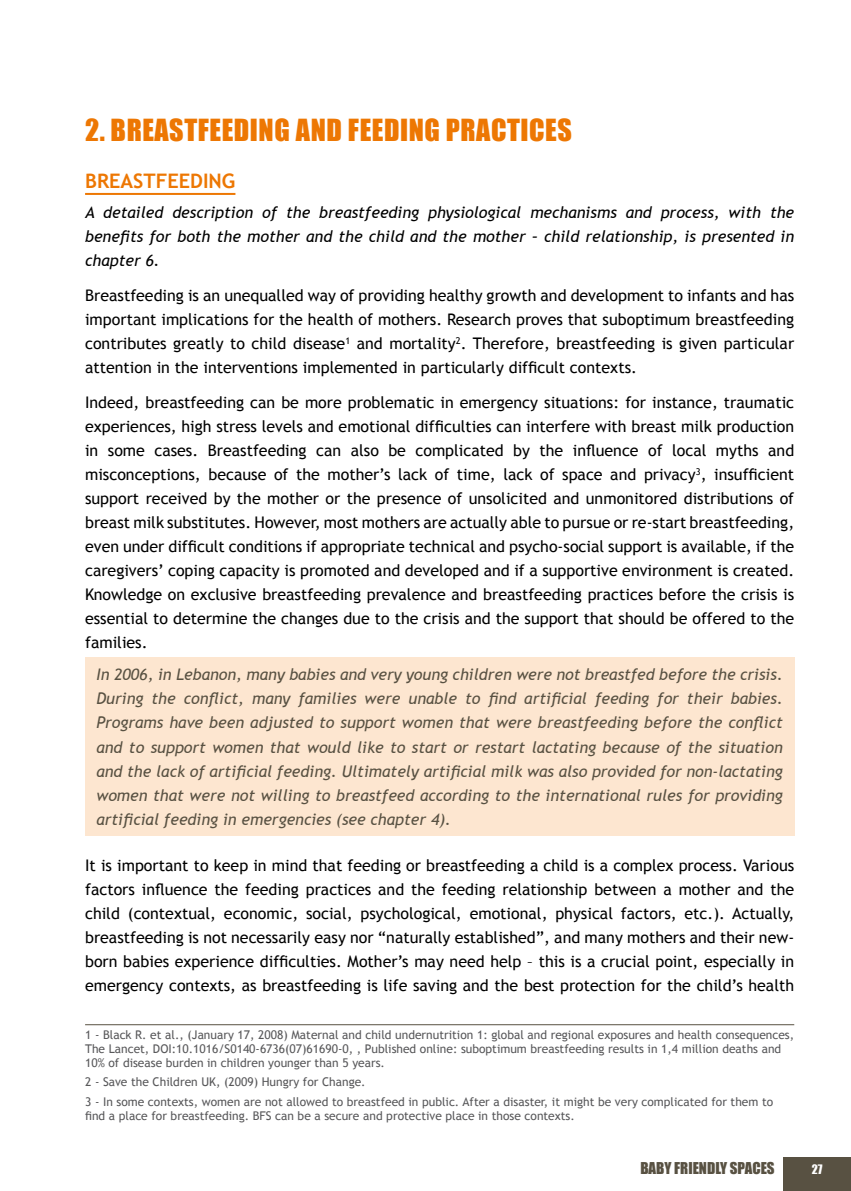
<style>
.page{position:relative;width:851px;height:1191px;background:#fff}
.page>*{position:absolute;margin:0;border:0;box-sizing:border-box;transform-origin:0 0}
.t1{font:28px "Impact";color:#ed7703}
.t2{font:700 20px "Trebuchet MS";color:#ed7703}
.t3{font:16px/24px "Trebuchet MS";color:#000;text-align:justify}
.t4{font:italic 16px/24px "Trebuchet MS";color:#585142;text-align:justify}
.t5{font:italic 16px/24px "Trebuchet MS";color:#000;text-align:justify}
.t6{font:15px "Impact";color:#585142}
.t7{font:12px/14px "Trebuchet MS";color:#58585a}
.t8{font:12px "Impact";color:#fff}
</style>
<div class="page">
<div style="left:782px;top:1157px;width:68px;height:34px;background:#585142"></div>
<hr style="left:85px;top:193px;width:150px;height:2px;background:#ed7703">
<div style="left:85px;top:657px;width:709px;height:179px;background:#fde6d0"></div>
<hr style="left:85px;top:1024px;width:709px;height:1px;background:#585142">
<h1 class="t1" style="left:85px;top:113px;width:56px">2. BREASTFEEDING</h1>
<h1 class="t1" style="left:296px;top:113px;width:17px">AND</h1>
<h1 class="t1" style="left:348px;top:113px;width:14px">FEEDING</h1>
<h1 class="t1" style="left:446px;top:113px;width:15px">PRACTICES</h1>
<p class="t2" style="left:85px;top:168px;width:152px">BREASTFEEDING</p>
<p class="t5" style="left:85px;top:200px;width:710px">A detailed description of the breastfeeding physiological mechanisms and process, with the benefits for both the mother and the child and the mother – child relationship, is presented in chapter 6.</p>
<p class="t3" style="left:85px;top:283px;width:710px">Breastfeeding is an unequalled way of providing healthy growth and development to infants and has important implications for the health of mothers. Research proves that suboptimum breastfeeding contributes greatly to child disease<sup>1</sup> and mortality<sup>2</sup>. Therefore, breastfeeding is given particular attention in the interventions implemented in particularly difficult contexts.</p>
<p class="t3" style="left:85px;top:391px;width:710px">Indeed, breastfeeding can be more problematic in emergency situations: for instance, traumatic experiences, high stress levels and emotional difficulties can interfere with breast milk production in some cases. Breastfeeding can also be complicated by the influence of local myths and misconceptions, because of the mother’s lack of time, lack of space and privacy<sup>3</sup>, insufficient support received by the mother or the presence of unsolicited and unmonitored distributions of breast milk substitutes. However, most mothers are actually able to pursue or re-start breastfeeding, even under difficult conditions if appropriate technical and psycho-social support is available, if the caregivers’ coping capacity is promoted and developed and if a supportive environment is created.<br>Knowledge on exclusive breastfeeding prevalence and breastfeeding practices before the crisis is essential to determine the changes due to the crisis and the support that should be offered to the families.</p>
<p class="t4" style="left:96px;top:663px;width:688px">In 2006, in Lebanon, many babies and very young children were not breastfed before the crisis.<br>During the conflict, many families were unable to find artificial feeding for their babies.<br>Programs have been adjusted to support women that were breastfeeding before the conflict and to support women that would like to start or restart lactating because of the situation and the lack of artificial feeding. Ultimately artificial milk was also provided for non-lactating women that were not willing to breastfeed according to the international rules for providing artificial feeding in emergencies (see chapter 4).</p>
<p class="t3" style="left:85px;top:853px;width:710px">It is important to keep in mind that feeding or breastfeeding a child is a complex process. Various factors influence the feeding practices and the feeding relationship between a mother and the child (contextual, economic, social, psychological, emotional, physical factors, etc.). Actually, breastfeeding is not necessarily easy nor “naturally established”, and many mothers and their new&shy;born babies experience difficulties. Mother’s may need help – this is a crucial point, especially in emergency contexts, as breastfeeding is life saving and the best protection for the child’s health</p>
<p class="t7" style="left:85px;top:1027px;width:710px">1 - Black R. et al., (January 17, 2008) Maternal and child undernutrition 1: global and regional exposures and health consequences,<br>The Lancet, DOI:10.1016/S0140-6736(07)61690-0, , Published online: suboptimum breastfeeding results in 1,4 million deaths and<br>10% of disease burden in children younger than 5 years.</p>
<p class="t7" style="left:85px;top:1072px;width:689px;line-height:19.6px">2 - Save the Children UK, (2009) Hungry for Change.<br>3 - In some contexts, women are not allowed to breastfeed in public. After a disaster, it might be very complicated for them to</p>
<p class="t7" style="left:85px;top:1109px;width:491px">find a place for breastfeeding. BFS can be a secure and protective place in those contexts.</p>
<p class="t6" style="left:640px;top:1158px;width:136px">BABY FRIENDLY SPACES</p>
<p class="t8" style="left:811px;top:1161px;width:12px">27</p>
</div>
